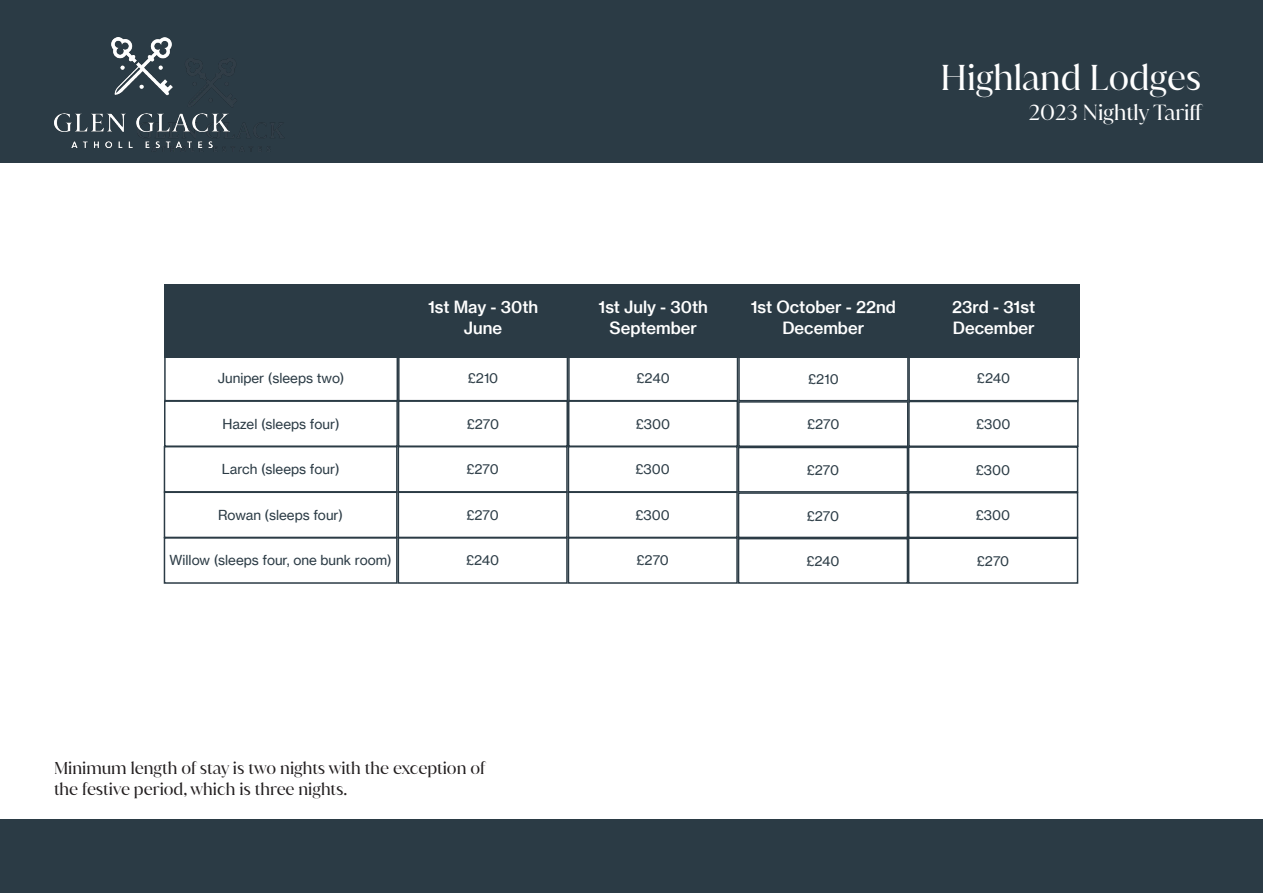
<style>
.page{position:relative;width:1263px;height:893px;background:#fff}
.page>*{position:absolute;margin:0;border:0;box-sizing:border-box;transform-origin:0 0}
.t1{font:34.5px "Juana Alt";color:#fff}
.t2{font:21px "Juana Alt";color:#fff}
.t3{font:16.5px/21px "Juana Alt";color:#231f20}
.t4{font:16.5px/21px "N Haas Grotesk TX Pro 65 Md";color:#fff;text-align:center}
.t5{font:13.5px "N Haas Grotesk TX Pro 55 Rg";color:#2b3b45}
</style>
<div class="page">
<div style="left:0;top:0;width:1263px;height:163px;background:#2b3b45"></div>
<div style="left:164px;top:285px;width:915px;height:73px;background:#2b3b45"></div>
<div style="left:164px;top:355px;width:234px;height:46px;border:2px solid #2b3b45"></div>
<div style="left:398px;top:355px;width:170px;height:46px;border:2px solid #2b3b45"></div>
<div style="left:568px;top:355px;width:170px;height:46px;border:2px solid #2b3b45"></div>
<div style="left:738px;top:356px;width:171px;height:45px;border:2px solid #2b3b45"></div>
<div style="left:908px;top:355px;width:171px;height:46px;border:2px solid #2b3b45"></div>
<div style="left:164px;top:400px;width:234px;height:47px;border:2px solid #2b3b45"></div>
<div style="left:398px;top:400px;width:170px;height:47px;border:2px solid #2b3b45"></div>
<div style="left:568px;top:400px;width:170px;height:47px;border:2px solid #2b3b45"></div>
<div style="left:738px;top:401px;width:170px;height:46px;border:2px solid #2b3b45"></div>
<div style="left:908px;top:401px;width:170px;height:46px;border:2px solid #2b3b45"></div>
<div style="left:164px;top:446px;width:234px;height:47px;border:2px solid #2b3b45"></div>
<div style="left:398px;top:446px;width:170px;height:47px;border:2px solid #2b3b45"></div>
<div style="left:568px;top:446px;width:170px;height:47px;border:2px solid #2b3b45"></div>
<div style="left:738px;top:447px;width:170px;height:46px;border:2px solid #2b3b45"></div>
<div style="left:908px;top:446px;width:170px;height:47px;border:2px solid #2b3b45"></div>
<div style="left:164px;top:491px;width:234px;height:47px;border:2px solid #2b3b45"></div>
<div style="left:398px;top:491px;width:170px;height:47px;border:2px solid #2b3b45"></div>
<div style="left:568px;top:491px;width:170px;height:47px;border:2px solid #2b3b45"></div>
<div style="left:738px;top:492px;width:170px;height:46px;border:2px solid #2b3b45"></div>
<div style="left:908px;top:492px;width:170px;height:46px;border:2px solid #2b3b45"></div>
<div style="left:164px;top:537px;width:234px;height:47px;border:2px solid #2b3b45"></div>
<div style="left:398px;top:537px;width:170px;height:47px;border:2px solid #2b3b45"></div>
<div style="left:568px;top:537px;width:170px;height:47px;border:2px solid #2b3b45"></div>
<div style="left:738px;top:538px;width:170px;height:46px;border:2px solid #2b3b45"></div>
<div style="left:908px;top:537px;width:170px;height:47px;border:2px solid #2b3b45"></div>
<img style="left:54px;top:38px;width:176px;height:110px">
<div style="left:0;top:820px;width:1263px;height:73px;background:#2b3b45"></div>
<p class="t1" style="left:940px;top:55px;width:262px">Highland Lodges</p>
<p class="t2" style="left:1029px;top:99px;width:176px">2023 Nightly Tariff</p>
<p class="t4" style="left:428px;top:296px;width:112px">1st May - 30th</p>
<p class="t4" style="left:464px;top:317px;width:40px">June</p>
<p class="t4" style="left:598px;top:297px;width:111px">1st July - 30th</p>
<p class="t4" style="left:609px;top:318px;width:89px">September</p>
<p class="t4" style="left:751px;top:297px;width:147px">1st October - 22nd<br>December</p>
<p class="t4" style="left:952px;top:297px;width:84px">23rd - 31st</p>
<p class="t4" style="left:953px;top:318px;width:83px">December</p>
<p class="t5" style="left:218px;top:370px;width:128px">Juniper (sleeps two)</p>
<p class="t5" style="left:468px;top:370px;width:32px">£210</p>
<p class="t5" style="left:637px;top:370px;width:35px">£240</p>
<p class="t5" style="left:808px;top:371px;width:32px">£210</p>
<p class="t5" style="left:977px;top:370px;width:35px">£240</p>
<p class="t5" style="left:222px;top:415px;width:119px">Hazel (sleeps four)</p>
<p class="t5" style="left:467px;top:415px;width:34px">£270</p>
<p class="t5" style="left:636px;top:415px;width:36px">£300</p>
<p class="t5" style="left:807px;top:416px;width:34px">£270</p>
<p class="t5" style="left:976px;top:416px;width:36px">£300</p>
<p class="t5" style="left:222px;top:461px;width:119px">Larch (sleeps four)</p>
<p class="t5" style="left:466px;top:461px;width:34px">£270</p>
<p class="t5" style="left:636px;top:461px;width:36px">£300</p>
<p class="t5" style="left:807px;top:462px;width:34px">£270</p>
<p class="t5" style="left:976px;top:461px;width:36px">£300</p>
<p class="t5" style="left:218px;top:507px;width:126px">Rowan (sleeps four)</p>
<p class="t5" style="left:466px;top:507px;width:34px">£270</p>
<p class="t5" style="left:636px;top:507px;width:36px">£300</p>
<p class="t5" style="left:807px;top:507px;width:34px">£270</p>
<p class="t5" style="left:976px;top:507px;width:36px">£300</p>
<p class="t5" style="left:170px;top:552px;width:224px">Willow (sleeps four, one bunk room)</p>
<p class="t5" style="left:466px;top:552px;width:35px">£240</p>
<p class="t5" style="left:636px;top:552px;width:34px">£270</p>
<p class="t5" style="left:806px;top:553px;width:35px">£240</p>
<p class="t5" style="left:977px;top:553px;width:34px">£270</p>
<p class="t3" style="left:54px;top:757px;width:433px">Minimum length of stay is two nights with the exception of the festive period, which is three nights.</p>
</div>
